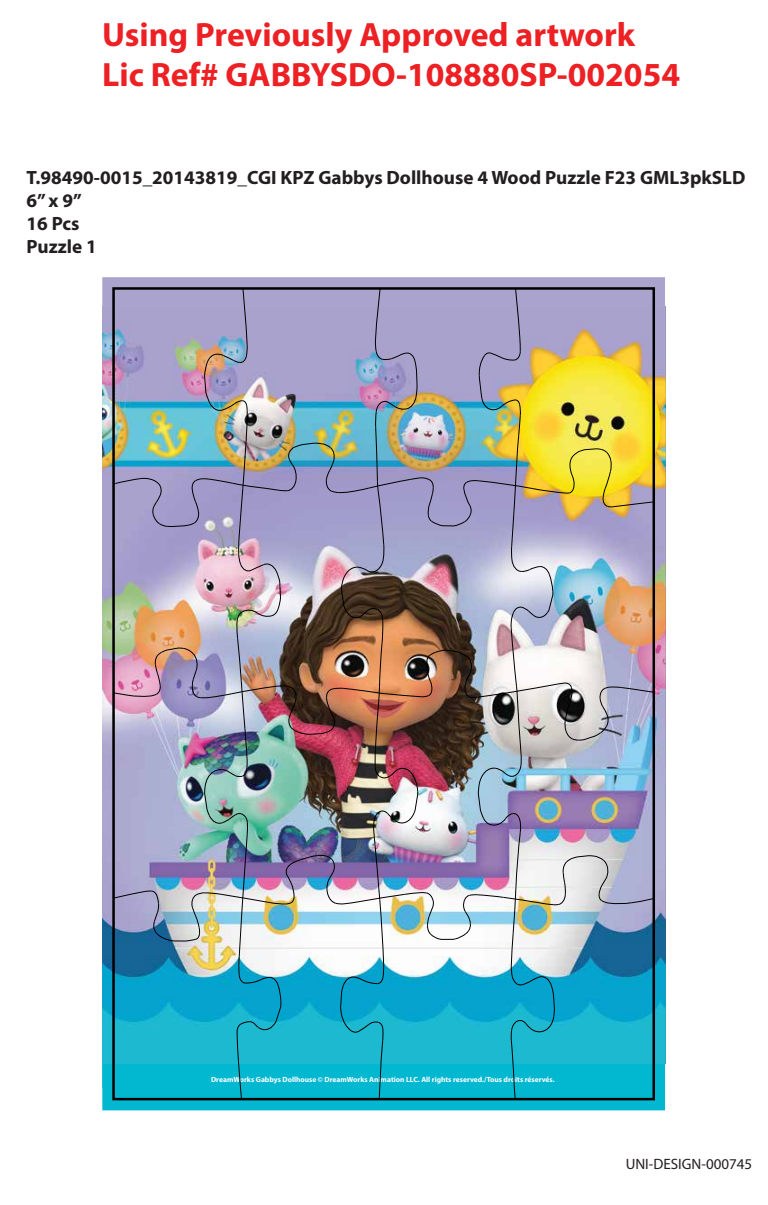
<style>
.page{position:relative;width:768px;height:1205px;background:#fff}
.page>*{position:absolute;margin:0;border:0;box-sizing:border-box;transform-origin:0 0}
.t1{font:700 33.75px/40.5px "Myriad Pro";color:#ed2024}
.t2{font:700 19.25px/23px "Myriad Pro";color:#231f20}
.t3{font:15px "Myriad Pro";color:#231f20}
.t4{font:700 7.5px "Myriad Pro";color:#fff}
</style>
<div class="page">
<svg style="left:102px;top:1098px;width:563px;height:11px;background:#0191a5"></svg>
<img style="left:102px;top:288px;width:563px;height:810px">
<h1 class="t1" style="left:102px;top:13px;width:579px">Using Previously Approved artwork<br>Lic Ref# GABBYSDO-108880SP-002054</h1>
<h2 class="t2" style="left:27px;top:165px;width:720px">T.98490-0015_20143819_CGI KPZ Gabbys Dollhouse 4 Wood Puzzle F23 GML3pkSLD<br>6” x 9”<br>16 Pcs<br>Puzzle 1</h2>
<p class="t4" style="left:211px;top:1074px;width:345px">DreamWorks Gabbys Dollhouse © DreamWorks Animation LLC. All rights reserved./Tous droits réservés.</p>
<h3 class="t3" style="left:625px;top:1154px;width:128px">UNI-DESIGN-000745</h3>
</div>
